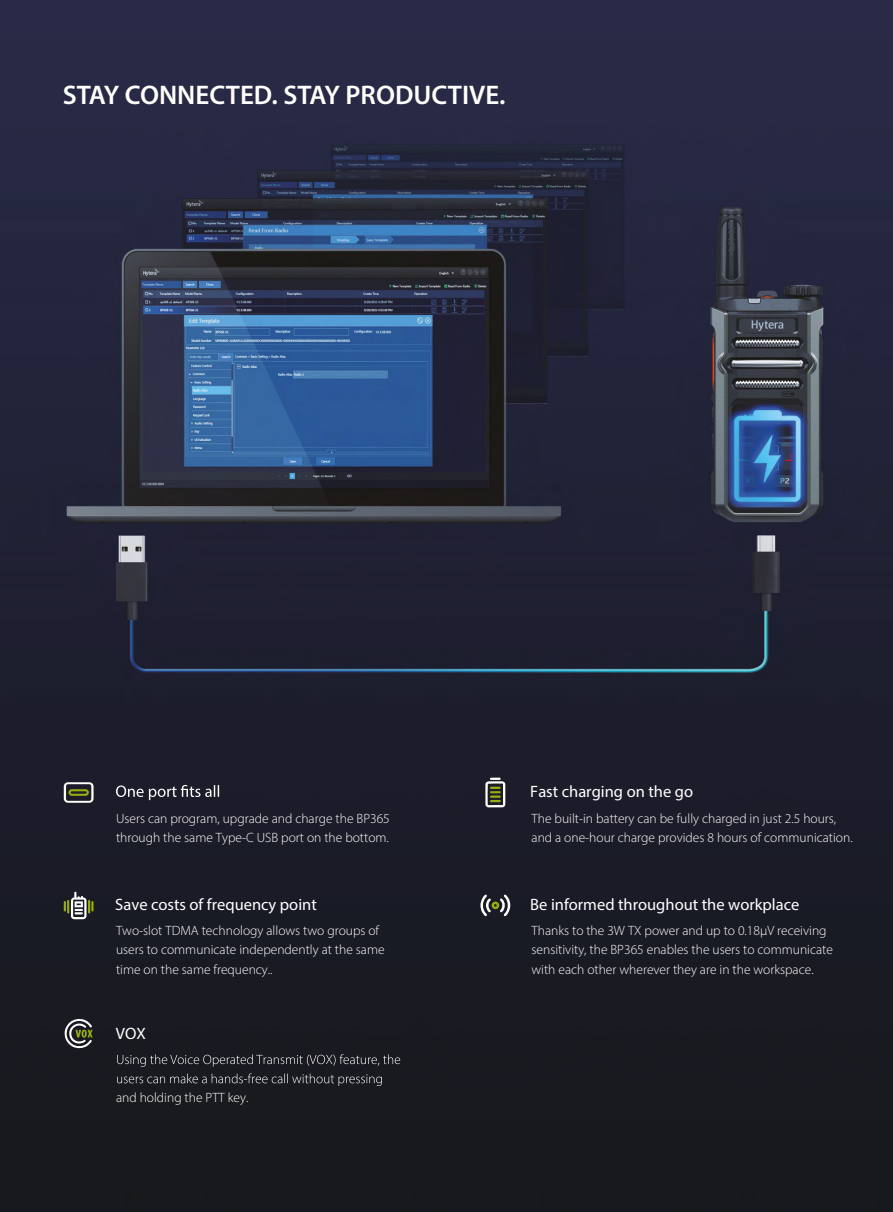
<style>
.page{position:relative;width:893px;height:1212px;background:#fff}
.page>*{position:absolute;margin:0;border:0;box-sizing:border-box;transform-origin:0 0}
.t1{font:600 27px "Myriad Pro";color:#fff}
.t2{font:16.5px "Myriad Pro";color:#fff}
.t3{font:300 13.5px/19.2px "Myriad Pro";color:#fff}
</style>
<div class="page">
<img style="left:0;top:0;width:893px;height:1212px">
<svg style="left:64px;top:782px;width:30px;height:21px"></svg>
<div style="left:68px;top:789px;width:21px;height:7px;border:2px solid #96ad0c;border-radius:2px"></div>
<svg style="left:116px;top:785px;width:103px;height:15px;background:#4c4c57"></svg>
<svg style="left:117px;top:1054px;width:283px;height:13px;background:#34353a"></svg>
<svg style="left:117px;top:1073px;width:265px;height:13px;background:#333439"></svg>
<svg style="left:65px;top:1018px;width:28px;height:31px"></svg>
<svg style="left:480px;top:893px;width:30px;height:23px"></svg>
<svg style="left:64px;top:891px;width:30px;height:28px"></svg>
<svg style="left:485px;top:778px;width:20px;height:29px"></svg>
<h1 class="t1" style="left:63px;top:77px;width:444px">STAY CONNECTED. STAY PRODUCTIVE.</h1>
<p class="t3" style="left:116px;top:809px;width:275px">Users can program, upgrade and charge the BP365 through the same Type-C USB port on the bottom.</p>
<p class="t2" style="left:115px;top:894px;width:203px">Save costs of frequency point</p>
<p class="t3" style="left:116px;top:921px;width:270px">Two-slot TDMA technology allows two groups of users to communicate independently at the same time on the same frequency..</p>
<p class="t2" style="left:116px;top:1023px;width:31px">VOX</p>
<p class="t3" style="left:116px;top:1088px;width:134px">and holding the PTT key.</p>
<p class="t2" style="left:530px;top:781px;width:164px">Fast charging on the go</p>
<p class="t3" style="left:532px;top:809px;width:323px">The built-in battery can be fully charged in just 2.5 hours, and a one-hour charge provides 8 hours of communication.</p>
<p class="t2" style="left:530px;top:894px;width:271px">Be informed throughout the workplace</p>
<p class="t3" style="left:532px;top:921px;width:303px">Thanks to the 3W TX power and up to 0.18μV receiving sensitivity, the BP365 enables the users to communicate with each other wherever they are in the workspace.</p>
</div>
